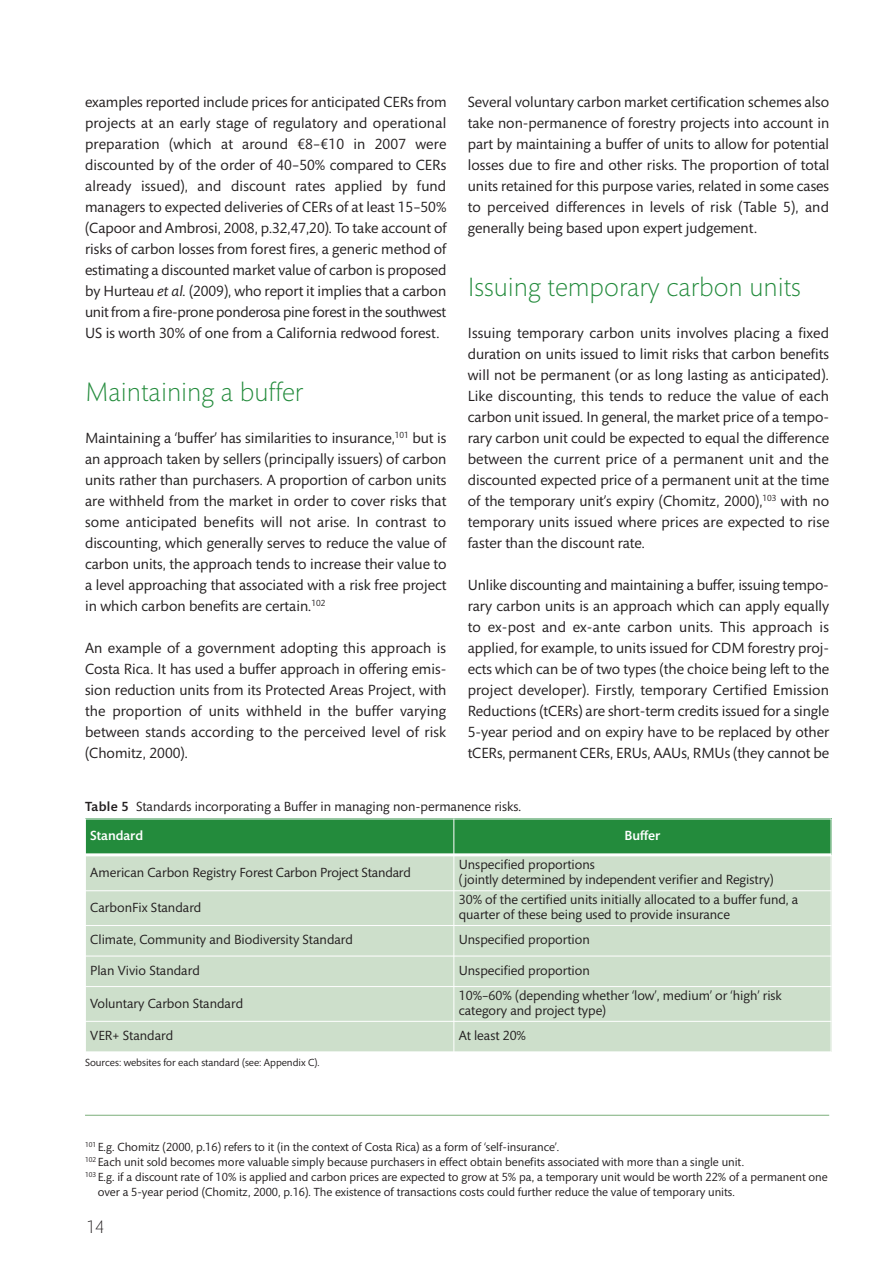
<style>
.page{position:relative;width:893px;height:1263px;background:#fff}
.page>*{position:absolute;margin:0;border:0;box-sizing:border-box;transform-origin:0 0}
.t1{font:300 27px "Mundo Sans";color:#238b3c}
.t2{font:300 18px "Mundo Sans";color:#231f20}
.t3{font:15px/21px "Mundo Sans";color:#231f20;text-align:justify}
.t4{font:13.5px/15px "Mundo Sans";color:#231f20}
.t5{font:500 13.5px "Mundo Sans";color:#fff}
.t6{font:12px "Mundo Sans";color:#231f20}
.t7{font:10.5px "Mundo Sans";color:#231f20}
.s1{font-style:italic}
.s2{font-weight:500}
</style>
<div class="page">
<hr style="left:85px;top:1115px;width:744px;height:1px;background:#7bae7a">
<div style="left:85px;top:818px;width:369px;height:37px;background:#238b3c"></div>
<div style="left:454px;top:818px;width:377px;height:37px;background:#238b3c"></div>
<div style="left:85px;top:855px;width:369px;height:36px;background:#cddfcb"></div>
<div style="left:454px;top:855px;width:377px;height:36px;background:#cddfcb"></div>
<div style="left:85px;top:891px;width:369px;height:34px;background:#cddfcb"></div>
<div style="left:454px;top:891px;width:377px;height:34px;background:#cddfcb"></div>
<div style="left:85px;top:925px;width:369px;height:31px;background:#cddfcb"></div>
<div style="left:454px;top:925px;width:377px;height:31px;background:#cddfcb"></div>
<div style="left:85px;top:956px;width:369px;height:30px;background:#cddfcb"></div>
<div style="left:454px;top:956px;width:377px;height:30px;background:#cddfcb"></div>
<div style="left:85px;top:986px;width:369px;height:35px;background:#cddfcb"></div>
<div style="left:454px;top:986px;width:377px;height:35px;background:#cddfcb"></div>
<div style="left:85px;top:1021px;width:369px;height:31px;background:#cddfcb"></div>
<div style="left:454px;top:1021px;width:377px;height:31px;background:#cddfcb"></div>
<hr style="left:85px;top:818px;width:1px;height:234px;background:#fff">
<hr style="left:453px;top:818px;width:1px;height:234px;background:#fff">
<hr style="left:85px;top:818px;width:746px;height:1px;background:#fff">
<hr style="left:85px;top:853px;width:746px;height:3px;background:#fff">
<hr style="left:85px;top:890px;width:746px;height:1px;background:#fff">
<hr style="left:85px;top:925px;width:746px;height:1px;background:#fff">
<hr style="left:85px;top:956px;width:746px;height:1px;background:#fff">
<hr style="left:85px;top:986px;width:746px;height:1px;background:#fff">
<hr style="left:85px;top:1021px;width:746px;height:1px;background:#fff">
<hr style="left:85px;top:1051px;width:746px;height:1px;background:#fff">
<p class="t3" style="left:85px;top:93px;width:363px">examples reported include prices for anticipated CERs from projects at an early stage of regulatory and operational preparation (which at around €8–€10 in 2007 were discounted by of the order of 40–50% compared to CERs already issued), and discount rates applied by fund managers to expected deliveries of CERs of at least 15–50% (Capoor and Ambrosi, 2008, p.32,47,20). To take account of risks of carbon losses from forest fires, a generic method of estimating a discounted market value of carbon is proposed by Hurteau <span class="s1">et al.</span> (2009), who report it implies that a carbon unit from a fire-prone ponderosa pine forest in the southwest US is worth 30% of one from a California redwood forest.</p>
<h1 class="t1" style="left:85px;top:382px;width:220px">Maintaining a buffer</h1>
<p class="t3" style="left:85px;top:429px;width:363px">Maintaining a ‘buffer’ has similarities to insurance,<sup>101</sup> but is an approach taken by sellers (principally issuers) of carbon units rather than purchasers. A proportion of carbon units are withheld from the market in order to cover risks that some anticipated benefits will not arise. In contrast to discounting, which generally serves to reduce the value of carbon units, the approach tends to increase their value to a level approaching that associated with a risk free project in which carbon benefits are certain.<sup>102</sup></p>
<p class="t3" style="left:85px;top:639px;width:363px">An example of a government adopting this approach is Costa Rica. It has used a buffer approach in offering emis&shy;sion reduction units from its Protected Areas Project, with the proportion of units withheld in the buffer varying between stands according to the perceived level of risk (Chomitz, 2000).</p>
<p class="t3" style="left:468px;top:93px;width:363px">Several voluntary carbon market certification schemes also take non-permanence of forestry projects into account in part by maintaining a buffer of units to allow for potential losses due to fire and other risks. The proportion of total units retained for this purpose varies, related in some cases to perceived differences in levels of risk (Table 5), and generally being based upon expert judgement.</p>
<h1 class="t1" style="left:468px;top:277px;width:335px">Issuing temporary carbon units</h1>
<p class="t3" style="left:468px;top:324px;width:363px">Issuing temporary carbon units involves placing a fixed duration on units issued to limit risks that carbon benefits will not be permanent (or as long lasting as anticipated).<br>Like discounting, this tends to reduce the value of each carbon unit issued. In general, the market price of a tempo&shy;rary carbon unit could be expected to equal the difference between the current price of a permanent unit and the discounted expected price of a permanent unit at the time of the temporary unit’s expiry (Chomitz, 2000),<sup>103</sup> with no temporary units issued where prices are expected to rise faster than the discount rate.</p>
<p class="t3" style="left:468px;top:576px;width:363px">Unlike discounting and maintaining a buffer, issuing tempo&shy;rary carbon units is an approach which can apply equally to ex-post and ex-ante carbon units. This approach is applied, for example, to units issued for CDM forestry proj&shy;ects which can be of two types (the choice being left to the project developer). Firstly, temporary Certified Emission Reductions (tCERs) are short-term credits issued for a single 5-year period and on expiry have to be replaced by other tCERs, permanent CERs, ERUs, AAUs, RMUs (they cannot be</p>
<p class="t4" style="left:85px;top:800px;width:438px"><span class="s2">Table 5</span> Standards incorporating a Buffer in managing non-permanence risks.</p>
<p class="t5" style="left:90px;top:830px;width:54px">Standard</p>
<p class="t5" style="left:625px;top:830px;width:37px">Buffer</p>
<p class="t4" style="left:90px;top:866px;width:322px">American Carbon Registry Forest Carbon Project Standard</p>
<p class="t4" style="left:459px;top:859px;width:316px">Unspecified proportions<br>(jointly determined by independent verifier and Registry)</p>
<p class="t4" style="left:90px;top:901px;width:113px">CarbonFix Standard</p>
<p class="t4" style="left:459px;top:893px;width:341px">30% of the certified units initially allocated to a buffer fund, a quarter of these being used to provide insurance</p>
<p class="t4" style="left:90px;top:934px;width:264px">Climate, Community and Biodiversity Standard</p>
<p class="t4" style="left:459px;top:934px;width:133px">Unspecified proportion</p>
<p class="t4" style="left:90px;top:964px;width:111px">Plan Vivio Standard</p>
<p class="t4" style="left:459px;top:964px;width:133px">Unspecified proportion</p>
<p class="t4" style="left:90px;top:997px;width:154px">Voluntary Carbon Standard</p>
<p class="t4" style="left:459px;top:989px;width:325px">10%–60% (depending whether ‘low’, medium’ or ‘high’ risk category and project type)</p>
<p class="t4" style="left:90px;top:1029px;width:84px">VER+ Standard</p>
<p class="t4" style="left:459px;top:1029px;width:69px">At least 20%</p>
<p class="t7" style="left:85px;top:1058px;width:236px">Sources: websites for each standard (see: Appendix C).</p>
<p class="t6" style="left:85px;top:1143px;width:476px"><sup>101</sup> E.g. Chomitz (2000, p.16) refers to it (in the context of Costa Rica) as a form of ‘self-insurance’.</p>
<p class="t6" style="left:85px;top:1158px;width:661px"><sup>102</sup> Each unit sold becomes more valuable simply because purchasers in effect obtain benefits associated with more than a single unit.</p>
<p class="t6" style="left:85px;top:1173px;width:744px"><sup>103</sup> E.g. if a discount rate of 10% is applied and carbon prices are expected to grow at 5% pa, a temporary unit would be worth 22% of a permanent one</p>
<p class="t6" style="left:98px;top:1188px;width:639px">over a 5-year period (Chomitz, 2000, p.16). The existence of transactions costs could further reduce the value of temporary units.</p>
<p class="t2" style="left:87px;top:1220px;width:20px">14</p>
</div>
